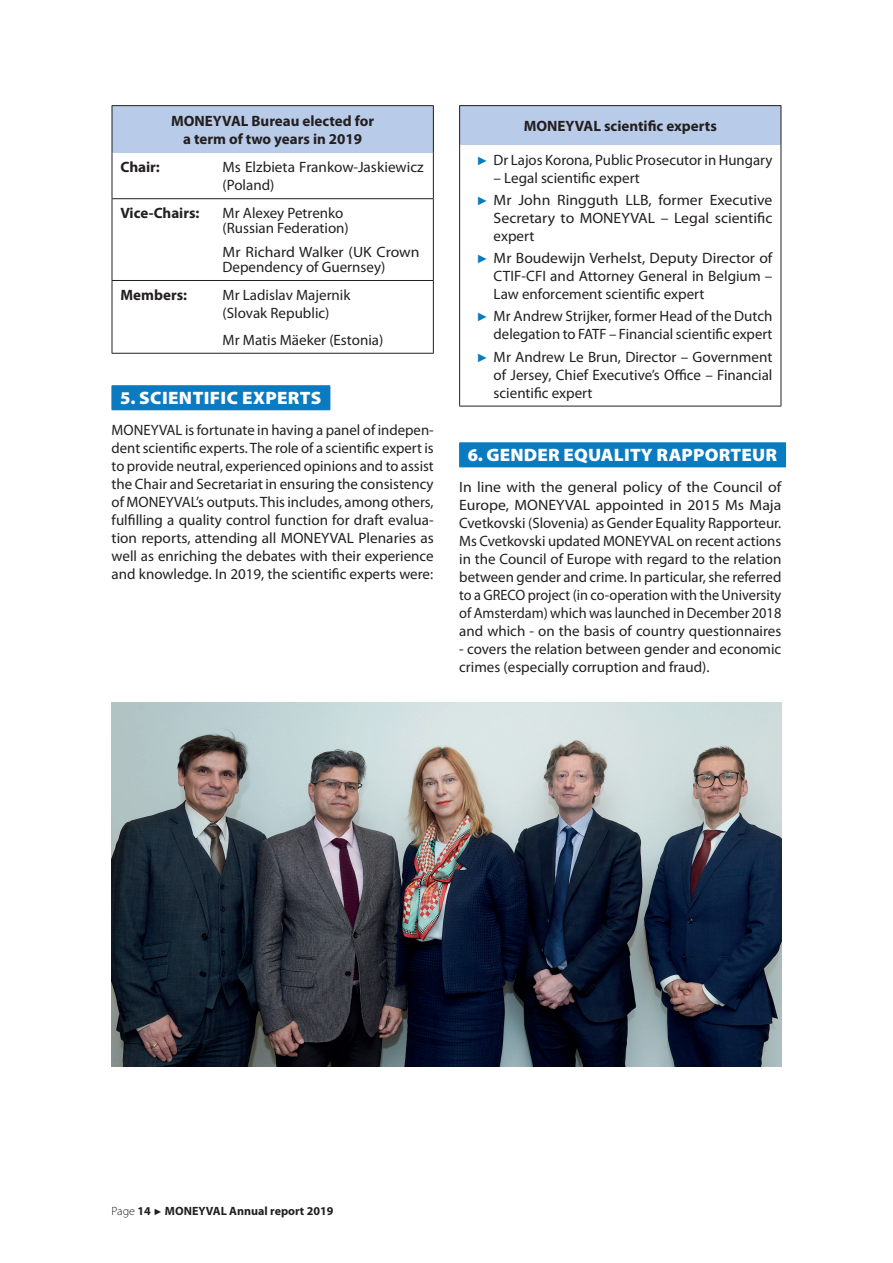
<style>
.page{position:relative;width:893px;height:1263px;background:#fff}
.page>*{position:absolute;margin:0;border:0;box-sizing:border-box;transform-origin:0 0}
.t1{font:900 18px "Myriad Pro";letter-spacing:.01em;color:#fff}
.t2{font:15px/18px "Myriad Pro";color:#231f20}
.t3{font:15px/18px "Myriad Pro";color:#231f20;scale:1.05 1}
.t4{font:15px/18px "Myriad Pro";color:#231f20;text-align:justify;scale:1.04 1}
.t5{font:700 15px/18px "Myriad Pro";color:#231f20;text-align:center}
.t6{font:700 12px "Myriad Pro";color:#231f20}
.s1{font-family:"Arial";font-size:12px;color:#0b7bc1}
.s2{font-weight:300}
.s3{font-family:"Arial";font-weight:400;font-size:9px}
</style>
<div class="page">
<div style="left:112px;top:386px;width:218px;height:24px;background:#0b7bc1"></div>
<div style="left:112px;top:385px;width:218px;height:24px;background:#0b7bc1"></div>
<div style="left:112px;top:106px;width:321px;height:46px;background:#b8cbe8"></div>
<hr style="left:112px;top:105px;width:322px;height:1px;background:#231f20">
<hr style="left:112px;top:106px;width:1px;height:46px;background:#231f20">
<hr style="left:433px;top:106px;width:1px;height:46px;background:#231f20">
<hr style="left:112px;top:152px;width:1px;height:46px;background:#231f20">
<hr style="left:433px;top:152px;width:1px;height:46px;background:#231f20">
<hr style="left:112px;top:198px;width:322px;height:1px;background:#231f20">
<hr style="left:112px;top:199px;width:1px;height:81px;background:#231f20">
<hr style="left:433px;top:199px;width:1px;height:81px;background:#231f20">
<hr style="left:112px;top:280px;width:322px;height:1px;background:#231f20">
<hr style="left:112px;top:281px;width:1px;height:72px;background:#231f20">
<hr style="left:433px;top:281px;width:1px;height:72px;background:#231f20">
<hr style="left:112px;top:353px;width:322px;height:1px;background:#231f20">
<div style="left:459px;top:443px;width:327px;height:24px;background:#0b7bc1"></div>
<div style="left:459px;top:442px;width:327px;height:24px;background:#0b7bc1"></div>
<div style="left:460px;top:106px;width:321px;height:39px;background:#b8cbe8"></div>
<hr style="left:459px;top:105px;width:322px;height:1px;background:#231f20">
<hr style="left:459px;top:106px;width:1px;height:39px;background:#231f20">
<hr style="left:781px;top:106px;width:1px;height:39px;background:#231f20">
<hr style="left:459px;top:145px;width:1px;height:261px;background:#231f20">
<hr style="left:781px;top:145px;width:1px;height:261px;background:#231f20">
<hr style="left:459px;top:406px;width:322px;height:1px;background:#231f20">
<img style="left:112px;top:702px;width:669px;height:364px">
<p class="t5" style="left:171px;top:111px;width:205px">MONEYVAL Bureau elected for a term of two years in 2019</p>
<p class="t5" style="left:120px;top:158px;width:41px">Chair:</p>
<p class="t2" style="left:223px;top:158px;width:203px">Ms Elzbieta Frankow-Jaskiewicz (Poland)</p>
<p class="t5" style="left:120px;top:204px;width:81px">Vice-Chairs:</p>
<p class="t2" style="left:223px;top:206px;width:128px;line-height:15px">Mr Alexey Petrenko (Russian Federation)</p>
<p class="t3" style="left:223px;top:244px;width:189px;line-height:15px">Mr Richard Walker (UK Crown<br>Dependency of Guernsey)</p>
<p class="t5" style="left:120px;top:286px;width:68px">Members:</p>
<p class="t2" style="left:223px;top:286px;width:129px">Mr Ladislav Majernik (Slovak Republic)</p>
<p class="t2" style="left:223px;top:330px;width:162px">Mr Matis Mäeker (Estonia)</p>
<p class="t1" style="left:120px;top:386px;width:203px">5. SCIENTIFIC EXPERTS</p>
<p class="t2" style="left:112px;top:420px;width:324px;text-align:justify">MONEYVAL is fortunate in having a panel of indepen&shy;dent scientific experts. The role of a scientific expert is to provide neutral, experienced opinions and to assist the Chair and Secretariat in ensuring the consistency of MONEYVAL’s outputs. This includes, among others, fulfilling a quality control function for draft evalua&shy;tion reports, attending all MONEYVAL Plenaries as well as enriching the debates with their experience and knowledge. In 2019, the scientific experts were:</p>
<p class="t5" style="left:524px;top:116px;width:195px">MONEYVAL scientific experts</p>
<p class="t2" style="left:477px;top:150px;width:297px"><span class="s1">►</span> Dr Lajos Korona, Public Prosecutor in Hungary</p>
<p class="t2" style="left:477px;top:166px;width:297px;line-height:22.2px;text-indent:17px">– Legal scientific expert<br><span class="s1">►</span> Mr John Ringguth LLB, former Executive</p>
<p class="t3" style="left:494px;top:209px;width:267px">Secretary to MONEYVAL – Legal scientific expert</p>
<p class="t4" style="left:494px;top:249px;width:270px;text-indent:-17px"><span class="s1">►</span> Mr Boudewijn Verhelst, Deputy Director of CTIF-CFI and Attorney General in Belgium – Law enforcement scientific expert</p>
<p class="t2" style="left:477px;top:307px;width:297px;text-align:right"><span class="s1">►</span> Mr Andrew Strijker, former Head of the Dutch delegation to FATF – Financial scientific expert</p>
<p class="t2" style="left:494px;top:347px;width:280px;text-align:justify;text-indent:-17px"><span class="s1">►</span> Mr Andrew Le Brun, Director – Government of Jersey, Chief Executive’s Office – Financial scientific expert</p>
<p class="t1" style="left:468px;top:443px;width:311px">6. GENDER EQUALITY RAPPORTEUR</p>
<p class="t3" style="left:459px;top:477px;width:308px;text-align:justify">In line with the general policy of the Council of Europe, MONEYVAL appointed in 2015 Ms Maja Cvetkovski (Slovenia) as Gender Equality Rapporteur.<br>Ms Cvetkovski updated MONEYVAL on recent actions in the Council of Europe with regard to the relation between gender and crime. In particular, she referred to a GRECO project (in co-operation with the University of Amsterdam) which was launched in December 2018 and which - on the basis of country questionnaires</p>
<p class="t2" style="left:459px;top:639px;width:324px">- covers the relation between gender and economic crimes (especially corruption and fraud).</p>
<p class="t6" style="left:112px;top:1203px;width:223px"><span class="s2">Page</span> 14 <span class="s3">►</span> MONEYVAL Annual report 2019</p>
</div>
